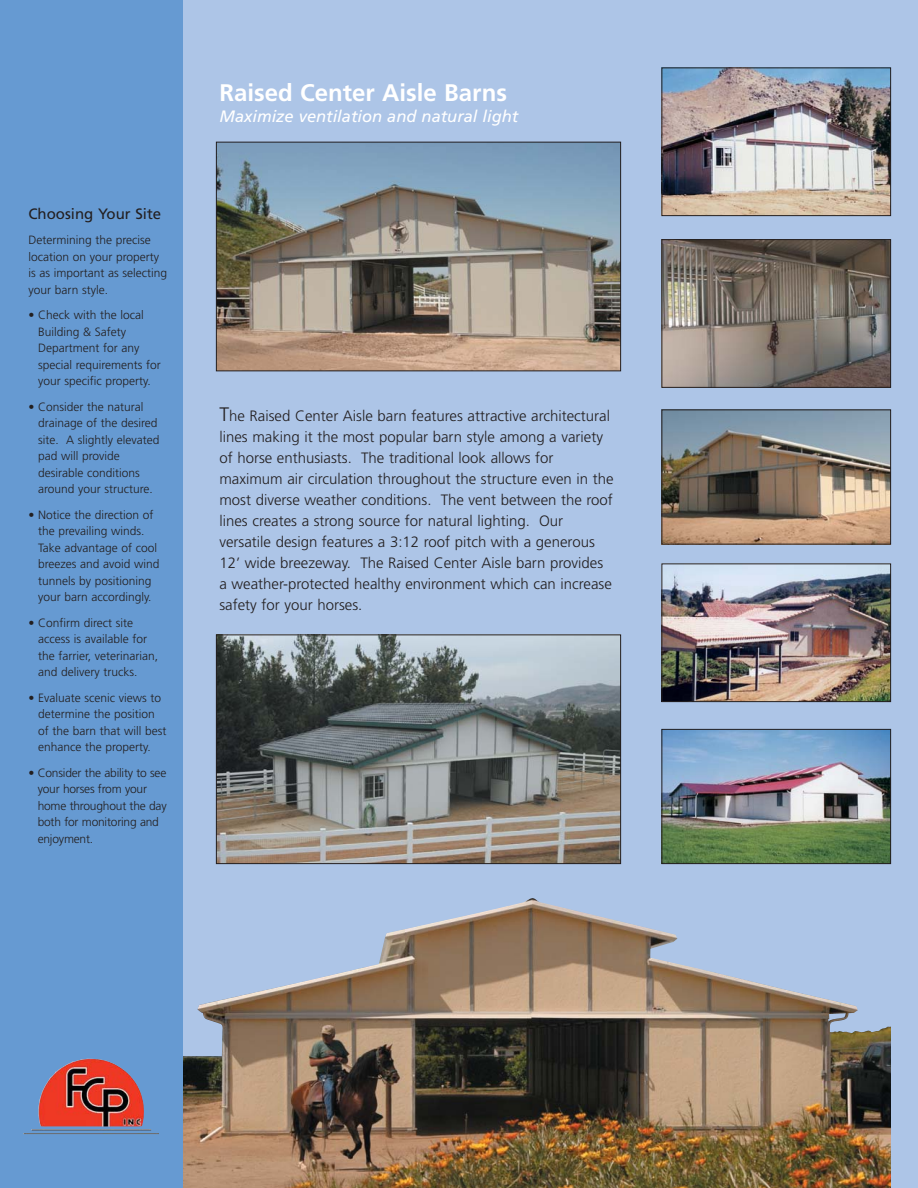
<style>
.page{position:relative;width:918px;height:1188px;background:#fff}
.page>*{position:absolute;margin:0;border:0;box-sizing:border-box;transform-origin:0 0}
.t1{font:700 24px "Frutiger";color:#fff}
.t2{font:italic 16.5px "Frutiger";color:#fff}
.t3{font:300 15px/21px "Frutiger";color:#231f20}
.t4{font:15px "Frutiger";color:#231f20}
.t5{font:300 12px/16.5px "Frutiger";color:#231f20}
.s1{font-size:19.5px}
</style>
<div class="page">
<div style="left:148px;top:0;width:770px;height:1188px;background:#adc5e7"></div>
<img style="left:182px;top:898px;width:709px;height:290px">
<div style="left:0;top:0;width:182px;height:1188px;background:#669ad2"></div>
<img style="left:664px;top:70px;width:225px;height:144px">
<div style="left:662px;top:68px;width:229px;height:148px;border:1px solid #231f20"></div>
<img style="left:664px;top:241px;width:225px;height:145px">
<div style="left:662px;top:239px;width:229px;height:149px;border:1px solid #231f20"></div>
<img style="left:664px;top:412px;width:225px;height:130px">
<div style="left:662px;top:410px;width:229px;height:134px;border:1px solid #231f20"></div>
<img style="left:218px;top:636px;width:401px;height:226px">
<div style="left:216px;top:634px;width:405px;height:230px;border:1px solid #231f20"></div>
<img style="left:664px;top:731px;width:225px;height:131px">
<div style="left:662px;top:729px;width:229px;height:135px;border:1px solid #231f20"></div>
<img style="left:664px;top:565px;width:225px;height:135px">
<div style="left:662px;top:563px;width:229px;height:139px;border:1px solid #231f20"></div>
<img style="left:218px;top:144px;width:401px;height:225px">
<div style="left:216px;top:142px;width:405px;height:229px;border:1px solid #231f20"></div>
<img style="left:23px;top:1059px;width:136px;height:75px">
<p class="t4" style="left:28px;top:208px;width:134px">Choosing Your Site</p>
<p class="t5" style="left:28px;top:233px;width:140px">Determining the precise location on your property is as important as selecting your barn style.</p>
<p class="t5" style="left:38px;top:308px;width:124px;text-indent:-10px">• Check with the local<br>Building &amp; Safety<br>Department for any special requirements for your specific property.</p>
<p class="t5" style="left:38px;top:399px;width:123px;text-indent:-10px">• Consider the natural drainage of the desired site. A slightly elevated pad will provide desirable conditions around your structure.</p>
<p class="t5" style="left:38px;top:507px;width:123px;text-indent:-10px">• Notice the direction of the prevailing winds.<br>Take advantage of cool breezes and avoid wind tunnels by positioning your barn accordingly.</p>
<p class="t5" style="left:38px;top:615px;width:122px;text-indent:-10px">• Confirm direct site access is available for the farrier, veterinarian, and delivery trucks.</p>
<p class="t5" style="left:38px;top:690px;width:130px;text-indent:-10px">• Evaluate scenic views to determine the position of the barn that will best enhance the property.</p>
<p class="t5" style="left:38px;top:765px;width:131px;text-indent:-9px">• Consider the ability to see your horses from your home throughout the day both for monitoring and enjoyment.</p>
<h1 class="t1" style="left:219px;top:82px;width:289px">Raised Center Aisle Barns</h1>
<h2 class="t2" style="left:219px;top:109px;width:300px">Maximize ventilation and natural light</h2>
<p class="t3" style="left:219px;top:407px;width:396px"><span class="s1">T</span>he Raised Center Aisle barn features attractive architectural lines making it the most popular barn style among a variety of horse enthusiasts. The traditional look allows for maximum air circulation throughout the structure even in the most diverse weather conditions. The vent between the roof lines creates a strong source for natural lighting. Our versatile design features a 3:12 roof pitch with a generous 12’ wide breezeway. The Raised Center Aisle barn provides a weather-protected healthy environment which can increase safety for your horses.</p>
</div>
